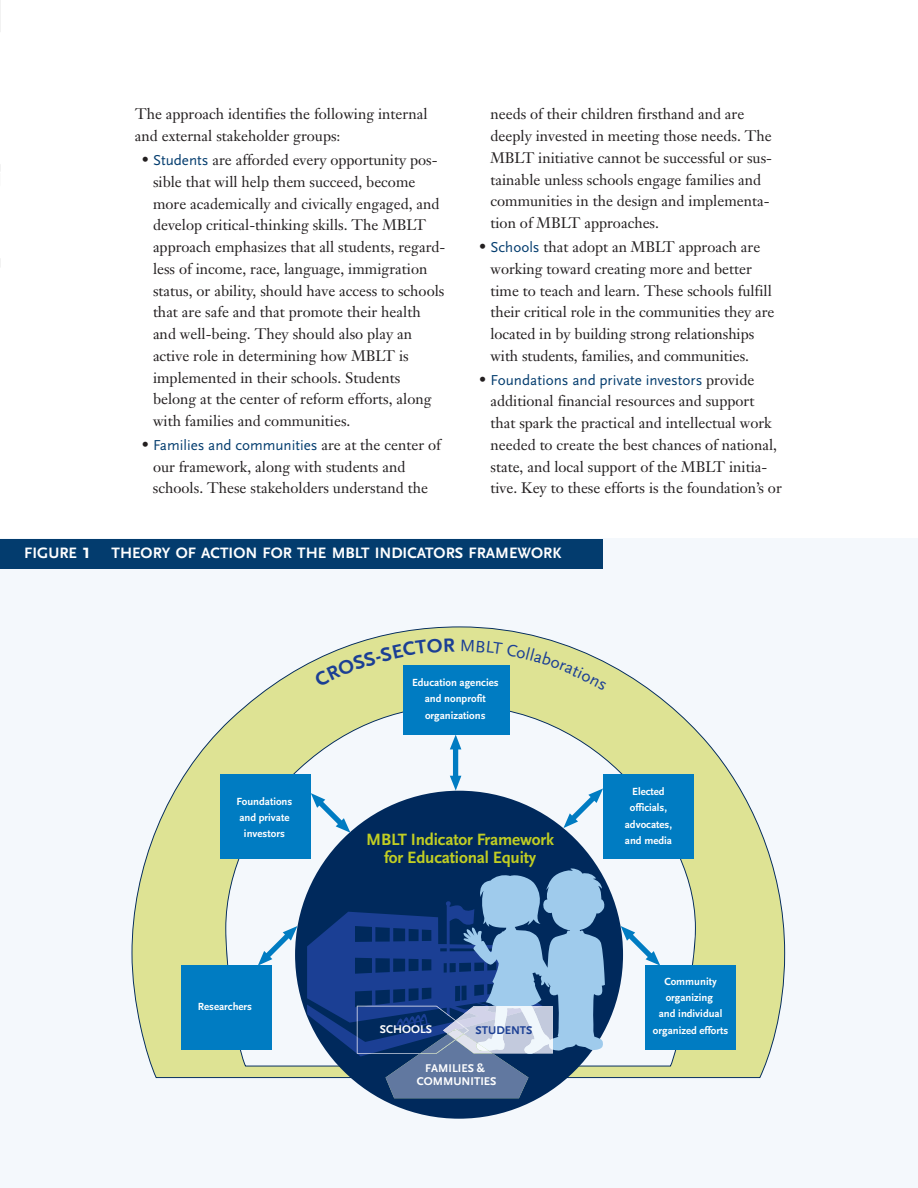
<style>
.page{position:relative;width:918px;height:1188px;background:#fff}
.page>*{position:absolute;margin:0;border:0;box-sizing:border-box;transform-origin:0 0}
.t1{font:700 17.1px/18px "Scala Sans";letter-spacing:-.01em;color:#c1ce23;text-align:center}
.t2{font:700 15.75px "Scala Sans";color:#fff}
.t3{font:15px/21.8px "Janson Text";color:#231f20}
.t4{font:15px "Scala Sans";color:#033c6e}
.t5{font:700 11.7px/12.6px "Scala Sans";color:#fff;text-align:center}
.t6{font:700 11.7px "Scala Sans";color:#1b3f94}
.t7{font:700 10.8px/16.2px "Scala Sans";color:#fff;text-align:center}
.s1{font-family:"Scala Sans";color:#033c6e}
.s2{font-family:"Janson Text";color:#231f20}
.s3{font-size:21px}
</style>
<div class="page">
<div style="left:0;top:539px;width:918px;height:649px;background:#f4f8fc"></div>
<svg style="left:132px;top:626px;width:653px;height:452px"></svg>
<div style="left:403px;top:665px;width:107px;height:70px;background:#007cc2"></div>
<div style="left:645px;top:966px;width:91px;height:84px;background:#007cc2"></div>
<svg style="left:295px;top:791px;width:328px;height:328px;fill:#00295c"></svg>
<svg style="left:307px;top:868px;width:298px;height:230px;background:#4d6f9e"></svg>
<div style="left:603px;top:775px;width:91px;height:84px;background:#007cc2"></div>
<div style="left:181px;top:966px;width:91px;height:84px;background:#007cc2"></div>
<div style="left:220px;top:774px;width:91px;height:85px;background:#007cc2"></div>
<svg style="left:450px;top:735px;width:11px;height:56px"></svg>
<svg style="left:311px;top:793px;width:39px;height:40px"></svg>
<svg style="left:563px;top:788px;width:40px;height:40px"></svg>
<svg style="left:258px;top:926px;width:39px;height:40px"></svg>
<svg style="left:621px;top:926px;width:39px;height:40px"></svg>
<div style="left:0;top:539px;width:602px;height:30px;background:#033c6e"></div>
<hr style="left:0;top:0;width:1px;height:327px;background:#d6e7f6">
<svg style="left:0;top:160px;width:1px;height:30px"></svg>
<svg style="left:0;top:0;width:1px;height:33px"></svg>
<svg style="left:0;top:256px;width:1px;height:17px"></svg>
<svg style="left:0;top:309px;width:1px;height:18px"></svg>
<svg style="left:314px;top:638px;width:141px;height:49px"></svg>
<svg style="left:462px;top:640px;width:145px;height:51px"></svg>
<p class="t3" style="left:135px;top:105px;width:294px">The approach identifies the following internal and external stakeholder groups:</p>
<p class="t3" style="left:153px;top:150px;width:294px;text-indent:-12px">• <span class="s1">Students</span> are afforded every opportunity pos&shy;sible that will help them succeed, become more academically and civically engaged, and develop critical-thinking skills. The MBLT approach emphasizes that all students, regard&shy;less of income, race, language, immigration status, or ability, should have access to schools that are safe and that promote their health and well-being. They should also play an active role in determining how MBLT is implemented in their schools. Students belong at the center of reform efforts, along with families and communities.</p>
<p class="t4" style="left:141px;top:439px;width:301px"><span class="s2">•</span> Families and communities <span class="s2">are at the center of</span></p>
<p class="t3" style="left:153px;top:457px;width:276px">our framework, along with students and schools. These stakeholders understand the</p>
<p class="t3" style="left:491px;top:105px;width:283px">needs of their children firsthand and are deeply invested in meeting those needs. The MBLT initiative cannot be successful or sus&shy;tainable unless schools engage families and communities in the design and implementa&shy;tion of MBLT approaches.</p>
<p class="t3" style="left:490px;top:237px;width:286px;text-indent:-12px">• <span class="s1">Schools</span> that adopt an MBLT approach are working toward creating more and better time to teach and learn. These schools fulfill their critical role in the communities they are located in by building strong relationships with students, families, and communities.</p>
<p class="t4" style="left:479px;top:374px;width:277px"><span class="s2">•</span> Foundations and private investors <span class="s2">provide</span></p>
<p class="t3" style="left:490px;top:392px;width:293px">additional financial resources and support that spark the practical and intellectual work needed to create the best chances of national, state, and local support of the MBLT initia&shy;tive. Key to these efforts is the foundation’s or</p>
<p class="t2" style="left:24px;top:547px;width:539px">FIGURE <span class="s3">1</span> THEORY OF ACTION FOR THE MBLT INDICATORS FRAMEWORK</p>
<p class="t7" style="left:237px;top:794px;width:57px">Foundations and private investors</p>
<p class="t7" style="left:198px;top:999px;width:56px">Researchers</p>
<p class="t7" style="left:412px;top:675px;width:88px">Education agencies</p>
<p class="t7" style="left:425px;top:692px;width:63px;text-align:left">and nonprofit organizations</p>
<p class="t1" style="left:366px;top:832px;width:189px">MBLT Indicator Framework for Educational Equity</p>
<p class="t5" style="left:380px;top:1023px;width:54px">SCHOOLS</p>
<p class="t6" style="left:476px;top:1025px;width:58px">STUDENTS</p>
<p class="t5" style="left:417px;top:1063px;width:81px">FAMILIES &amp;<br>COMMUNITIES</p>
<p class="t7" style="left:625px;top:784px;width:49px">Elected officials, advocates, and media</p>
<p class="t7" style="left:653px;top:974px;width:77px">Community organizing<br>and individual organized efforts</p>
</div>
